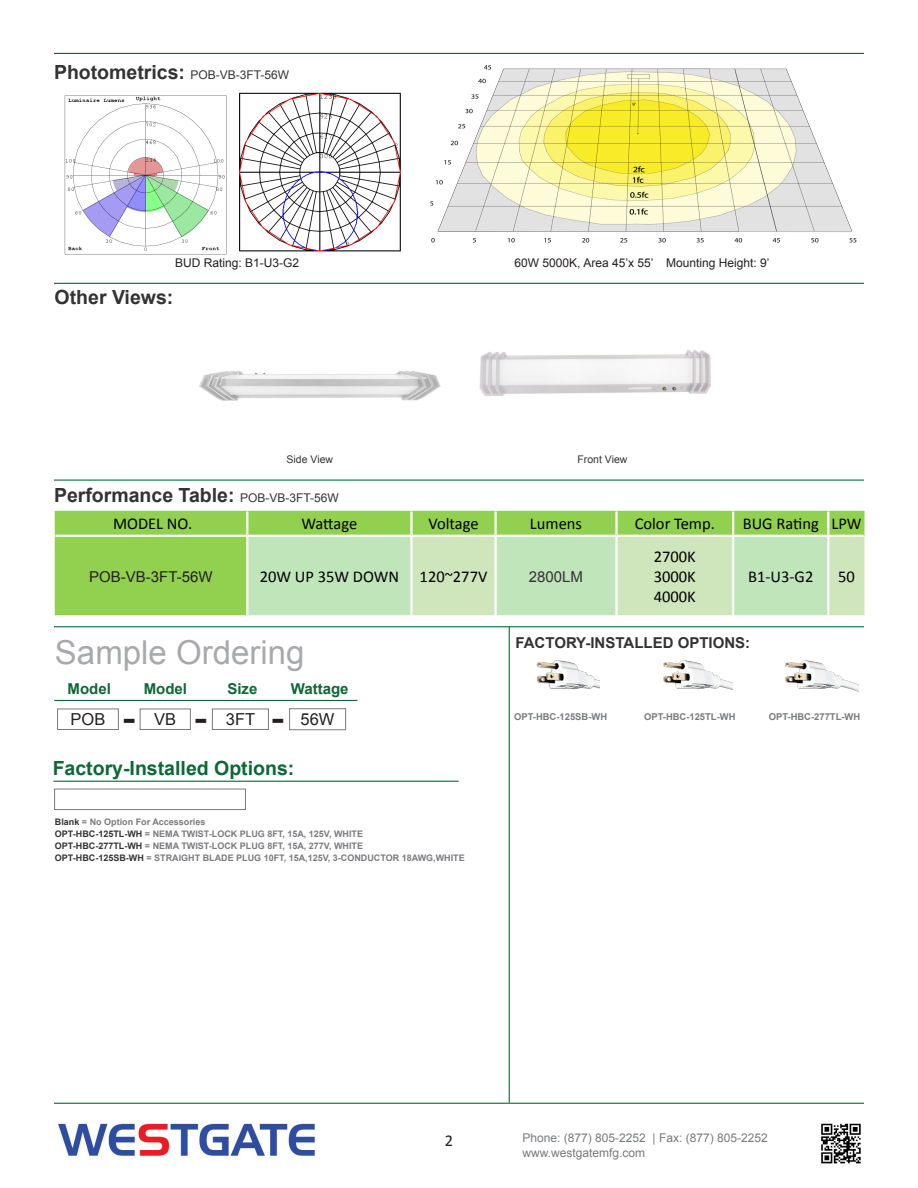
<style>
.page{position:relative;width:918px;height:1188px;background:#fff}
.page>*{position:absolute;margin:0;border:0;box-sizing:border-box;transform-origin:0 0}
.t1{font:33px "Arial";color:#a8a9ad}
.t2{font:700 28.5px "Verdana";color:#231f20}
.t3{font:700 19.5px "Arial";color:#333}
.t4{font:700 19.5px "Arial";color:#0d6736}
.t5{font:16.5px "Calibri";color:#000}
.t6{font:16.5px "Arial";color:#231f20}
.t7{font:16.5px "Calibri";color:#231f20}
.t8{font:700 15px "Arial";color:#333}
.t9{font:700 15px "Arial";color:#0d6736}
.t10{font:15px "Arial";color:#231f20}
.t11{font:15px "Arial";color:#323332}
.t12{font:12px "Arial";color:#787a7d}
.t13{font:12px "Arial";color:#231f20}
.t14{font:12px "Arial";color:#333}
.t15{font:10.5px "Arial";color:#333}
.t16{font:700 9.45px "Arial";color:#7a7b7e}
.t17{font:700 9px "Arial";color:#7a7b7e}
.s1{font-weight:700;font-size:19.5px}
.s2{font-weight:400;font-size:12px}
.s3{color:#323332}
</style>
<div class="page">
<hr style="left:54px;top:480px;width:810px;height:1px;background:#0d6736">
<hr style="left:54px;top:53px;width:810px;height:1px;background:#0d6736">
<hr style="left:54px;top:283px;width:810px;height:1px;background:#0d6736">
<div style="left:55px;top:511px;width:809px;height:104px;background:#92d050"></div>
<div style="left:248px;top:537px;width:162px;height:78px;background:#c0e5bb"></div>
<svg style="left:413px;top:537px;width:451px;height:78px;background:#c7e5bb"></svg>
<hr style="left:246px;top:512px;width:2px;height:23px;background:#fff">
<hr style="left:410px;top:512px;width:3px;height:23px;background:#fff">
<hr style="left:494px;top:512px;width:3px;height:23px;background:#fff">
<hr style="left:615px;top:512px;width:3px;height:23px;background:#fff">
<hr style="left:732px;top:512px;width:2px;height:23px;background:#fff">
<hr style="left:827px;top:512px;width:2px;height:23px;background:#fff">
<hr style="left:246px;top:537px;width:2px;height:78px;background:#fff">
<hr style="left:410px;top:537px;width:3px;height:78px;background:#fff">
<hr style="left:494px;top:537px;width:3px;height:78px;background:#fff">
<hr style="left:615px;top:537px;width:3px;height:78px;background:#fff">
<hr style="left:732px;top:537px;width:2px;height:78px;background:#fff">
<hr style="left:827px;top:537px;width:2px;height:78px;background:#fff">
<hr style="left:56px;top:535px;width:191px;height:2px;background:#fff">
<hr style="left:247px;top:535px;width:164px;height:2px;background:#fff">
<hr style="left:411px;top:535px;width:85px;height:2px;background:#fff">
<hr style="left:496px;top:535px;width:121px;height:2px;background:#fff">
<hr style="left:617px;top:535px;width:116px;height:2px;background:#fff">
<hr style="left:733px;top:535px;width:95px;height:2px;background:#fff">
<hr style="left:828px;top:535px;width:36px;height:2px;background:#fff">
<hr style="left:54px;top:626px;width:810px;height:1px;background:#0d6736">
<hr style="left:54px;top:1103px;width:810px;height:1px;background:#0d6736">
<hr style="left:509px;top:627px;width:1px;height:476px;background:#0d6736">
<img style="left:64px;top:95px;width:163px;height:160px">
<img style="left:239px;top:93px;width:162px;height:159px">
<img style="left:430px;top:65px;width:427px;height:178px">
<img style="left:58px;top:1123px;width:257px;height:34px">
<img style="left:821px;top:1123px;width:40px;height:41px">
<div style="left:57px;top:709px;width:62px;height:21px;border:1px solid #787a7d"></div>
<div style="left:212px;top:709px;width:57px;height:21px;border:1px solid #787a7d"></div>
<div style="left:289px;top:708px;width:57px;height:22px;border:1px solid #787a7d"></div>
<div style="left:140px;top:709px;width:51px;height:21px;border:1px solid #787a7d"></div>
<hr style="left:54px;top:700px;width:303px;height:1px;background:#0d6736">
<hr style="left:53px;top:781px;width:406px;height:1px;background:#0d6736">
<div style="left:54px;top:789px;width:192px;height:21px;background:#fff;border:1px solid #787a7d"></div>
<img style="left:663px;top:660px;width:70px;height:30px">
<img style="left:785px;top:660px;width:73px;height:32px">
<img style="left:536px;top:660px;width:64px;height:30px">
<img style="left:199px;top:371px;width:242px;height:30px">
<img style="left:479px;top:350px;width:232px;height:46px">
<p class="t14" style="left:54px;top:67px;width:237px"><span class="s1">Photometrics:</span> POB-VB-3FT-56W</p>
<p class="t13" style="left:175px;top:255px;width:126px">BUD Rating: B1-U3-G2</p>
<p class="t13" style="left:515px;top:255px;width:257px">60W 5000K, Area 45’x 55’ Mounting Height: 9’</p>
<p class="t3" style="left:55px;top:284px;width:120px">Other Views:</p>
<p class="t15" style="left:287px;top:453px;width:48px">Side View</p>
<p class="t15" style="left:577px;top:453px;width:51px">Front View</p>
<p class="t3" style="left:54px;top:482px;width:286px">Performance Table: <span class="s2">POB-VB-3FT-56W</span></p>
<p class="t5" style="left:113px;top:513px;width:81px">MODEL NO.</p>
<p class="t5" style="left:301px;top:513px;width:57px">Wattage</p>
<p class="t5" style="left:428px;top:513px;width:52px">Voltage</p>
<p class="t5" style="left:530px;top:513px;width:54px">Lumens</p>
<p class="t5" style="left:635px;top:513px;width:82px">Color Temp.</p>
<p class="t5" style="left:743px;top:513px;width:78px">BUG Rating</p>
<p class="t5" style="left:832px;top:513px;width:32px">LPW</p>
<p class="t10" style="left:89px;top:566px;width:125px">POB-VB-3FT-56W</p>
<p class="t5" style="left:260px;top:565px;width:141px">20W UP 35W DOWN</p>
<p class="t5" style="left:420px;top:565px;width:69px">120~277V</p>
<p class="t11" style="left:529px;top:566px;width:56px">2800LM</p>
<p class="t5" style="left:654px;top:546px;width:44px">2700K</p>
<p class="t5" style="left:654px;top:565px;width:44px">3000K</p>
<p class="t5" style="left:654px;top:585px;width:44px">4000K</p>
<p class="t5" style="left:748px;top:565px;width:67px">B1-U3-G2</p>
<p class="t5" style="left:838px;top:565px;width:18px">50</p>
<p class="t1" style="left:55px;top:631px;width:251px">Sample Ordering</p>
<p class="t9" style="left:68px;top:679px;width:45px">Model</p>
<p class="t9" style="left:227px;top:679px;width:32px">Size</p>
<p class="t9" style="left:291px;top:679px;width:59px">Wattage</p>
<p class="t9" style="left:144px;top:679px;width:45px">Model</p>
<p class="t6" style="left:71px;top:709px;width:36px">POB</p>
<p class="t6" style="left:154px;top:709px;width:24px">VB</p>
<p class="t6" style="left:226px;top:709px;width:31px">3FT</p>
<p class="t6" style="left:301px;top:709px;width:35px">56W</p>
<p class="t2" style="left:122px;top:701px;width:15px">-</p>
<p class="t2" style="left:194px;top:701px;width:15px">-</p>
<p class="t2" style="left:271px;top:701px;width:15px">-</p>
<p class="t4" style="left:53px;top:756px;width:243px">Factory-Installed Options:</p>
<p class="t17" style="left:55px;top:816px;width:152px"><span class="s3">Blank</span> = No Option For Accessories</p>
<p class="t17" style="left:55px;top:828px;width:310px"><span class="s3">OPT-HBC-125TL-WH</span> = NEMA TWIST-LOCK PLUG 8FT, 15A, 125V, WHITE</p>
<p class="t17" style="left:55px;top:840px;width:310px"><span class="s3">OPT-HBC-277TL-WH</span> = NEMA TWIST-LOCK PLUG 8FT, 15A, 277V, WHITE</p>
<p class="t17" style="left:55px;top:852px;width:411px"><span class="s3">OPT-HBC-125SB-WH</span> = STRAIGHT BLADE PLUG 10FT, 15A,125V, 3-CONDUCTOR 18AWG,WHITE</p>
<p class="t8" style="left:515px;top:633px;width:236px">FACTORY-INSTALLED OPTIONS:</p>
<p class="t16" style="left:514px;top:711px;width:95px">OPT-HBC-125SB-WH</p>
<p class="t16" style="left:644px;top:711px;width:93px">OPT-HBC-125TL-WH</p>
<p class="t16" style="left:769px;top:711px;width:93px">OPT-HBC-277TL-WH</p>
<p class="t7" style="left:445px;top:1129px;width:10px">2</p>
<p class="t12" style="left:522px;top:1130px;width:247px">Phone: (877) 805-2252 | Fax: (877) 805-2252</p>
<p class="t12" style="left:522px;top:1145px;width:124px">www.westgatemfg.com</p>
</div>
